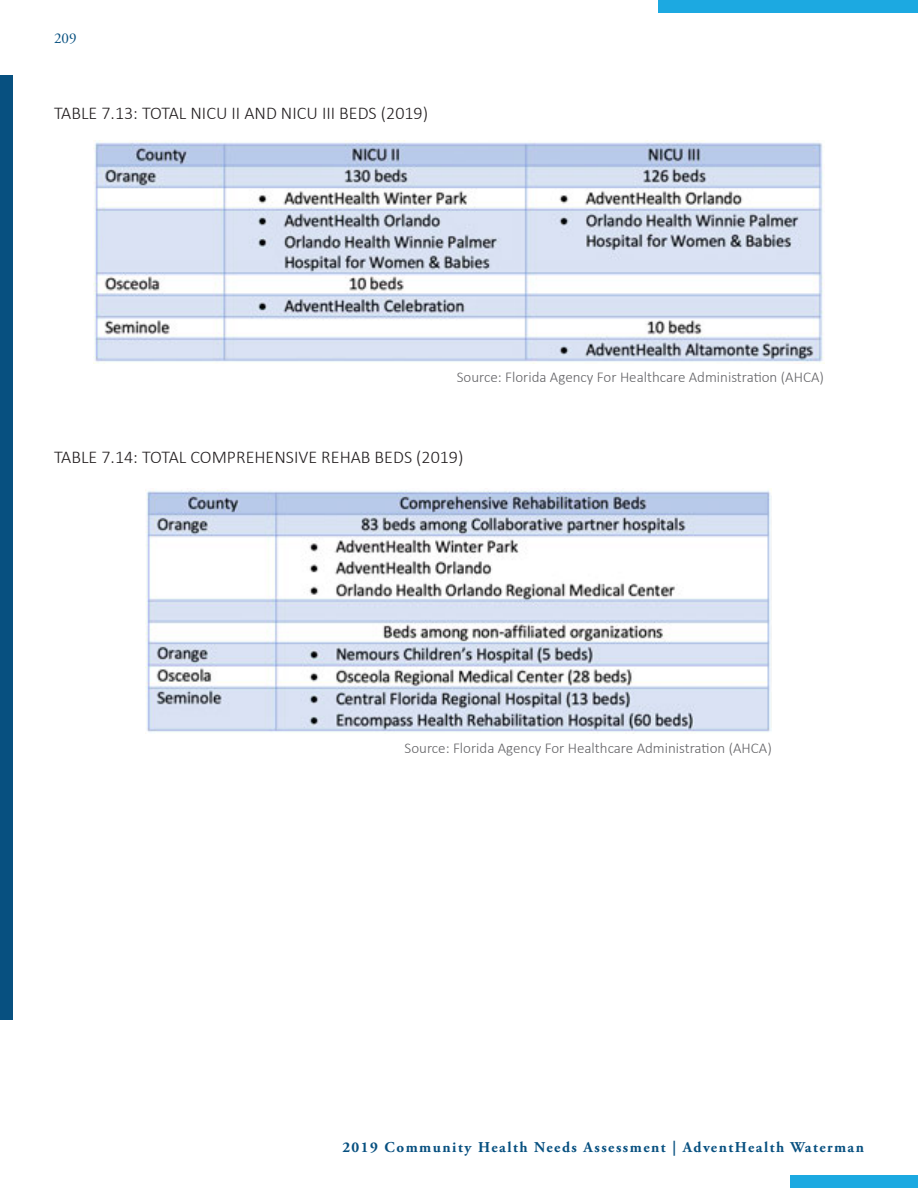
<style>
.page{position:relative;width:918px;height:1188px;background:#fff}
.page>*{position:absolute;margin:0;border:0;box-sizing:border-box;transform-origin:0 0}
.t1{font:300 18px "Calibri";color:#231f20}
.t2{font:300 15px "Calibri";color:#636366}
.t3{font:700 15px "Adobe Garamond Pro";letter-spacing:.1em;color:#075080}
.t4{font:15px "Adobe Garamond Pro";color:#075080}
</style>
<div class="page">
<div style="left:0;top:75px;width:13px;height:945px;background:#075080"></div>
<div style="left:791px;top:1175px;width:127px;height:13px;background:#1ca9e1"></div>
<div style="left:658px;top:0;width:260px;height:13px;background:#1ca9e1"></div>
<img style="left:94px;top:140px;width:729px;height:222px">
<img style="left:145px;top:489px;width:627px;height:245px">
<p class="t4" style="left:54px;top:29px;width:24px">209</p>
<p class="t1" style="left:54px;top:102px;width:376px">TABLE 7.13: TOTAL NICU II AND NICU III BEDS (2019)</p>
<p class="t2" style="left:457px;top:368px;width:369px">Source: Florida Agency For Healthcare Administration (AHCA)</p>
<p class="t1" style="left:54px;top:446px;width:411px">TABLE 7.14: TOTAL COMPREHENSIVE REHAB BEDS (2019)</p>
<p class="t2" style="left:405px;top:738px;width:369px">Source: Florida Agency For Healthcare Administration (AHCA)</p>
<p class="t3" style="left:342px;top:1139px;width:523px">2019 Community Health Needs Assessment | AdventHealth Waterman</p>
</div>
